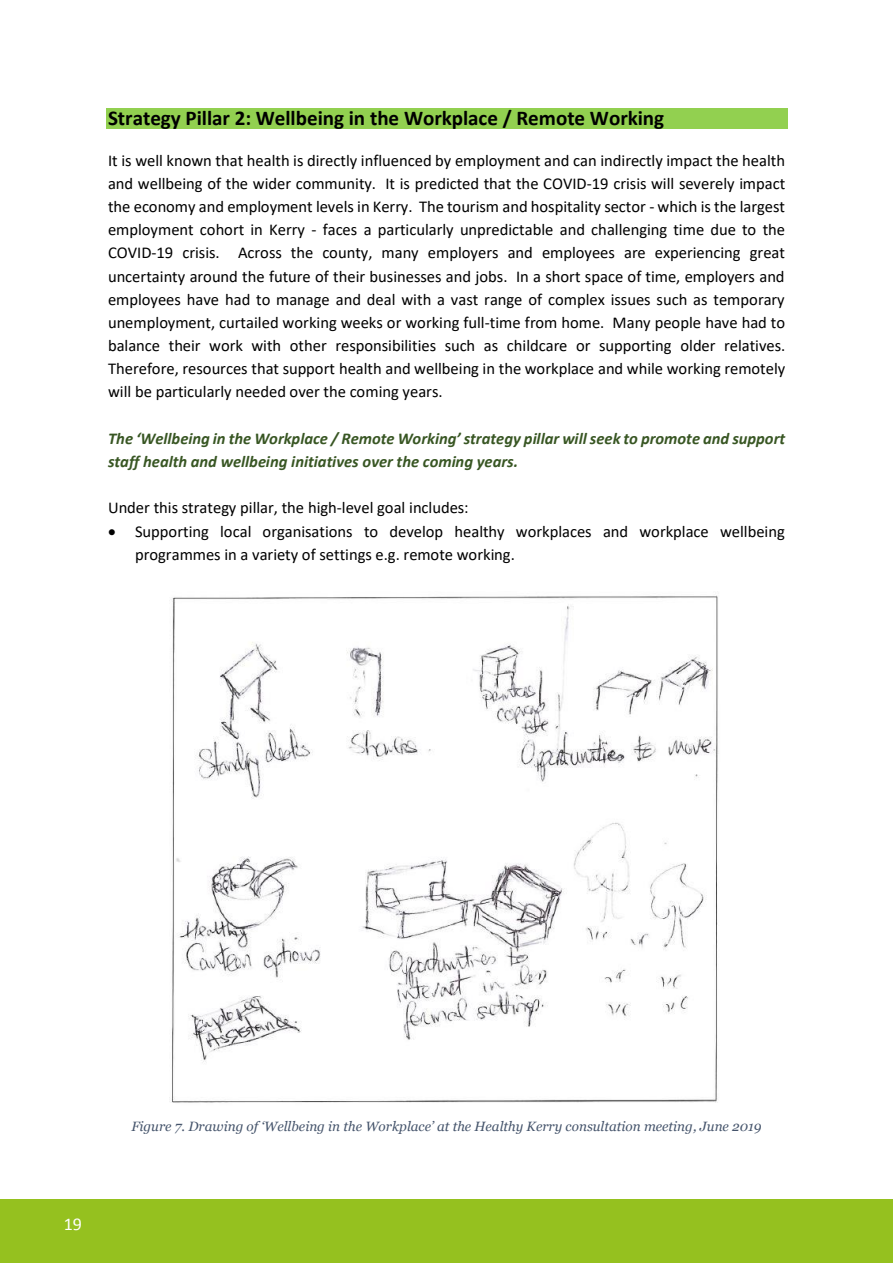
<style>
.page{position:relative;width:893px;height:1263px;background:#fff}
.page>*{position:absolute;margin:0;border:0;box-sizing:border-box;transform-origin:0 0}
.t1{font:700 21px "Calibri";color:#000}
.t2{font:18px "Calibri";color:#fff}
.t3{font:16.5px/23.1px "Calibri";color:#000;text-align:justify}
.t4{font:italic 700 16.5px/23.1px "Calibri";color:#385623}
.t5{font:italic 13.5px "Georgia";color:#44546a}
.t6{font:italic 13.5px "Georgia";color:#45546b}
</style>
<div class="page">
<div style="left:0;top:1199px;width:893px;height:64px;background:#95c11f"></div>
<div style="left:106px;top:108px;width:681px;height:21px;background:#92d050"></div>
<img style="left:172px;top:595px;width:546px;height:508px">
<p class="t1" style="left:108px;top:103px;width:558px">Strategy Pillar 2: Wellbeing in the Workplace / Remote Working</p>
<p class="t3" style="left:108px;top:148px;width:679px">It is well known that health is directly influenced by employment and can indirectly impact the health and wellbeing of the wider community. It is predicted that the COVID-19 crisis will severely impact the economy and employment levels in Kerry. The tourism and hospitality sector - which is the largest employment cohort in Kerry - faces a particularly unpredictable and challenging time due to the COVID-19 crisis. Across the county, many employers and employees are experiencing great uncertainty around the future of their businesses and jobs. In a short space of time, employers and employees have had to manage and deal with a vast range of complex issues such as temporary unemployment, curtailed working weeks or working full-time from home. Many people have had to balance their work with other responsibilities such as childcare or supporting older relatives.<br>Therefore, resources that support health and wellbeing in the workplace and while working remotely will be particularly needed over the coming years.</p>
<p class="t4" style="left:108px;top:426px;width:679px">The ‘Wellbeing in the Workplace / Remote Working’ strategy pillar will seek to promote and support staff health and wellbeing initiatives over the coming years.</p>
<p class="t3" style="left:108px;top:496px;width:362px">Under this strategy pillar, the high-level goal includes:</p>
<p class="t3" style="left:135px;top:520px;width:651px;text-indent:-27px">• Supporting local organisations to develop healthy workplaces and workplace wellbeing programmes in a variety of settings e.g. remote working.</p>
<p class="t2" style="left:64px;top:1213px;width:20px">19</p>
<p class="t6" style="left:131px;top:1117px;width:632px">Figure 7. Drawing of ‘Wellbeing in the Workplace’ at the Healthy Kerry consultation meeting, June 2019</p>
<p class="t5" style="left:134px;top:1118px;width:625px">Figure 7. Participant drawing of ‘Wellbeing in the Workplace’ at the consultation meeting in June 2019</p>
</div>
